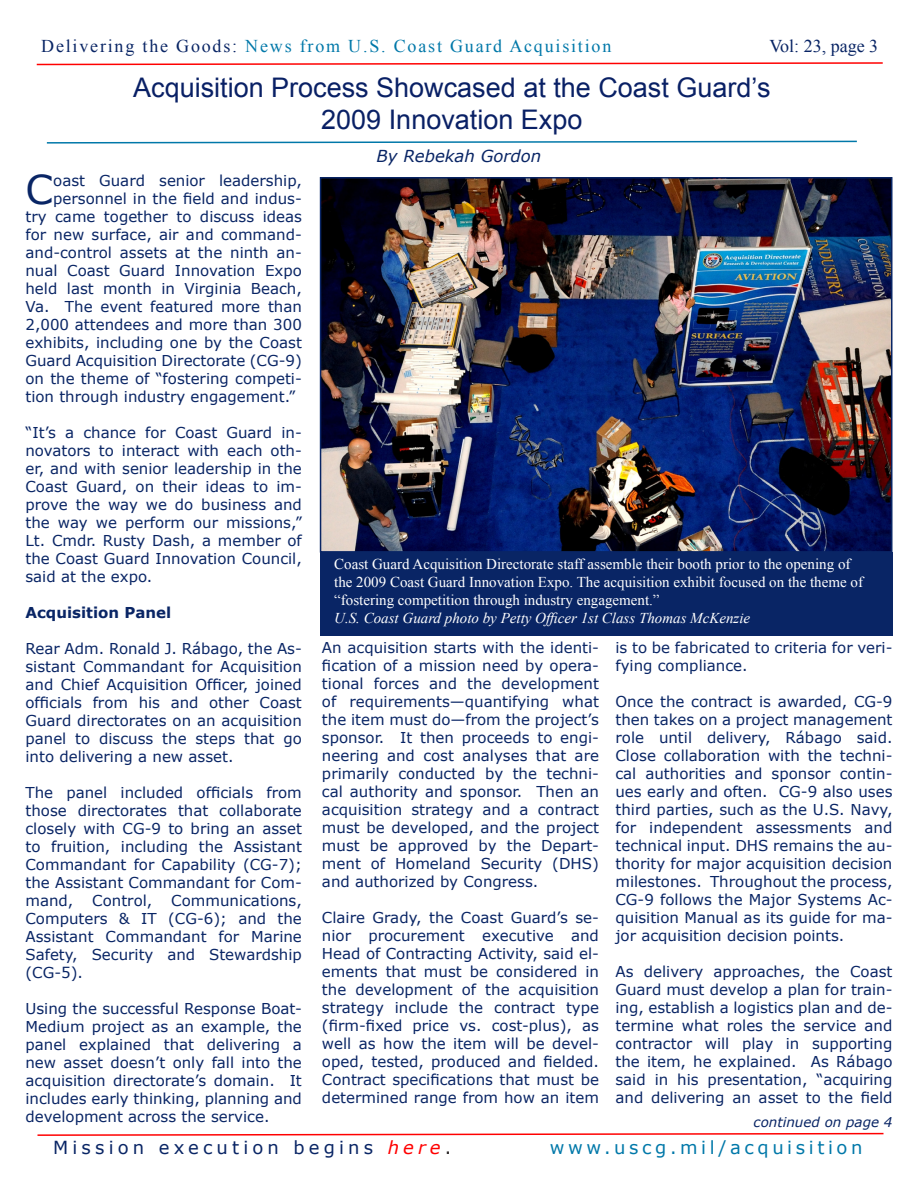
<style>
.page{position:relative;width:918px;height:1188px;background:#fff}
.page>*{position:absolute;margin:0;border:0;box-sizing:border-box;transform-origin:0 0}
.t1{font:39.75px "Verdana";color:#092565}
.t2{font:27px "Arial";color:#092065}
.t3{font:18px "Times New Roman";letter-spacing:.1em;color:#0078a9}
.t4{font:18px "Verdana";letter-spacing:.23em;color:#092565}
.t5{font:18px "Verdana";letter-spacing:.2em;color:#0078a9}
.t6{font:18px "Times New Roman";color:#092565}
.t7{font:italic 16.5px "Verdana";color:#092565}
.t8{font:15px/18px "Verdana";color:#092565;text-align:justify}
.t9{font:15px/18px "Times New Roman";color:#fff}
.t10{font:italic 15px "Times New Roman";color:#fff}
.t11{font:700 15px "Verdana";color:#092565}
.t12{font:italic 13.5px "Verdana";color:#092565}
.s1{color:#092565}
.s2{font-style:italic;color:#f00}
.s3{color:#231f20}
</style>
<div class="page">
<div style="left:320px;top:552px;width:572px;height:84px;background:#092565"></div>
<svg style="left:36px;top:62px;width:847px;height:4px"></svg>
<svg style="left:37px;top:1132px;width:847px;height:4px"></svg>
<svg style="left:46px;top:140px;width:811px;height:4px"></svg>
<img style="left:323px;top:180px;width:566px;height:370px">
<div style="left:320px;top:177px;width:572px;height:376px;border:2px solid #092565"></div>
<p class="t3" style="left:41px;top:34px;width:572px"><span class="s1">Delivering the Goods:</span> News from U.S. Coast Guard Acquisition</p>
<p class="t6" style="left:770px;top:34px;width:110px">Vol: 23, page 3</p>
<p class="t2" style="left:133px;top:70px;width:639px">Acquisition Process Showcased at the Coast Guard’s</p>
<p class="t2" style="left:321px;top:102px;width:263px">2009 Innovation Expo</p>
<p class="t1" style="left:26px;top:165px;width:29px">C</p>
<p class="t8" style="left:53px;top:172px;width:250px">oast Guard senior leadership,</p>
<p class="t8" style="left:53px;top:190px;width:250px">personnel in the field and indus-</p>
<p class="t8" style="left:26px;top:208px;width:278px">try came together to discuss ideas</p>
<p class="t8" style="left:26px;top:226px;width:278px">for new surface, air and command-</p>
<p class="t8" style="left:26px;top:244px;width:278px">and-control assets at the ninth an-</p>
<p class="t8" style="left:26px;top:262px;width:278px">nual Coast Guard Innovation Expo</p>
<p class="t8" style="left:26px;top:280px;width:278px">held last month in Virginia Beach,</p>
<p class="t8" style="left:26px;top:298px;width:278px">Va. The event featured more than</p>
<p class="t8" style="left:26px;top:316px;width:278px">2,000 attendees and more than 300</p>
<p class="t8" style="left:26px;top:334px;width:278px">exhibits, including one by the Coast</p>
<p class="t8" style="left:26px;top:352px;width:278px">Guard Acquisition Directorate (CG-9)</p>
<p class="t8" style="left:26px;top:370px;width:278px">on the theme of “fostering competi-</p>
<p class="t8" style="left:26px;top:388px;width:271px">tion through industry engagement.”</p>
<p class="t8" style="left:26px;top:424px;width:278px">“It’s a chance for Coast Guard in&shy;novators to interact with each oth&shy;er, and with senior leadership in the Coast Guard, on their ideas to im&shy;prove the way we do business and the way we perform our missions,” Lt. Cmdr. Rusty Dash, a member of the Coast Guard Innovation Council, said at the expo.</p>
<p class="t11" style="left:26px;top:603px;width:147px">Acquisition Panel</p>
<p class="t8" style="left:26px;top:640px;width:278px">Rear Adm. Ronald J. Rábago, the As&shy;sistant Commandant for Acquisition and Chief Acquisition Officer, joined officials from his and other Coast Guard directorates on an acquisition panel to discuss the steps that go into delivering a new asset.</p>
<p class="t8" style="left:26px;top:784px;width:278px">The panel included officials from those directorates that collaborate closely with CG-9 to bring an asset to fruition, including the Assistant Commandant for Capability (CG-7); the Assistant Commandant for Com&shy;mand,</p>
<p class="t8" style="left:92px;top:892px;width:62px">Control,</p>
<p class="t8" style="left:26px;top:892px;width:278px;text-indent:146px">Communications, Computers &amp; IT (CG-6); and the Assistant Commandant for Marine Safety, Security and Stewardship (CG-5).</p>
<p class="t8" style="left:26px;top:1000px;width:278px">Using the successful Response Boat-Medium project as an example, the panel explained that delivering a new asset doesn’t only fall into the acquisition directorate’s domain. It includes early thinking, planning and development across the service.</p>
<p class="t7" style="left:377px;top:146px;width:166px">By Rebekah Gordon</p>
<p class="t9" style="left:334px;top:554px;width:530px">Coast Guard Acquisition Directorate staff assemble their booth prior to the opening of the 2009 Coast Guard Innovation Expo. The acquisition exhibit focused on the theme of “fostering competition through industry engagement.”</p>
<p class="t10" style="left:334px;top:607px;width:418px">U.S. Coast Guard photo by Petty Officer 1st Class Thomas McKenzie</p>
<p class="t8" style="left:322px;top:638px;width:279px">An acquisition starts with the identi&shy;fication of a mission need by opera&shy;tional forces and the development of requirements—quantifying what the item must do—from the project’s sponsor. It then proceeds to engi&shy;neering and cost analyses that are primarily conducted by the techni&shy;cal authority and sponsor. Then an acquisition strategy and a contract must be developed, and the project must be approved by the Depart&shy;ment of Homeland Security (DHS) and authorized by Congress.</p>
<p class="t8" style="left:322px;top:908px;width:279px">Claire Grady, the Coast Guard’s se&shy;nior procurement executive and Head of Contracting Activity, said el&shy;ements that must be considered in the development of the acquisition strategy include the contract type (firm-fixed price vs. cost-plus), as well as how the item will be devel&shy;oped, tested, produced and fielded.<br>Contract specifications that must be determined range from how an item</p>
<p class="t8" style="left:615px;top:638px;width:278px">is to be fabricated to criteria for veri&shy;fying compliance.</p>
<p class="t8" style="left:615px;top:692px;width:279px">Once the contract is awarded, CG-9 then takes on a project management role until delivery, Rábago said.<br>Close collaboration with the techni&shy;cal authorities and sponsor contin&shy;ues early and often. CG-9 also uses third parties, such as the U.S. Navy, for independent assessments and technical input. DHS remains the au&shy;thority for major acquisition decision milestones. Throughout the process, CG-9 follows the Major Systems Ac&shy;quisition Manual as its guide for ma&shy;jor acquisition decision points.</p>
<p class="t8" style="left:615px;top:962px;width:279px">As delivery approaches, the Coast Guard must develop a plan for train&shy;ing, establish a logistics plan and de&shy;termine what roles the service and contractor will play in supporting the item, he explained. As Rábago said in his presentation, “acquiring and delivering an asset to the field</p>
<p class="t12" style="left:754px;top:1114px;width:140px">continued on page 4</p>
<p class="t4" style="left:53px;top:1136px;width:400px">Mission execution begins <span class="s2">here</span><span class="s3">.</span></p>
<p class="t5" style="left:550px;top:1136px;width:314px">www.uscg.mil/acquisition</p>
</div>
